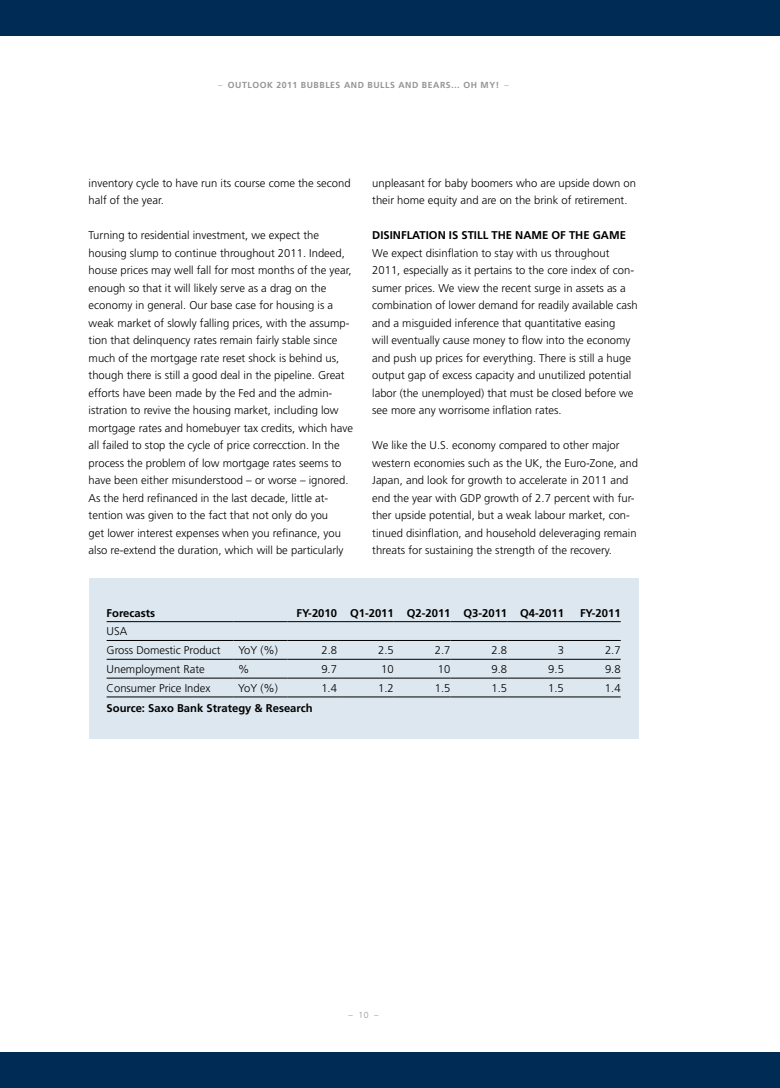
<style>
.page{position:relative;width:780px;height:1088px;background:#fff}
.page>*{position:absolute;margin:0;border:0;box-sizing:border-box;transform-origin:0 0}
.t1{font:300 11.25px/17.5px "Frutiger";color:#000}
.t2{font:700 11.25px "Frutiger";color:#000}
.t3{font:700 8.75px "Frutiger";letter-spacing:.06em;color:#939598}
.t4{font:300 8.75px "Frutiger";color:#939598}
.s1{font-weight:300}
</style>
<div class="page">
<div style="left:0;top:0;width:780px;height:35px;background:#002b54"></div>
<div style="left:0;top:1052px;width:780px;height:36px;background:#002b54"></div>
<div style="left:89px;top:578px;width:549px;height:161px;background:#dde7ef"></div>
<hr style="left:107px;top:621px;width:126px;height:1px;background:#000">
<hr style="left:233px;top:621px;width:54px;height:1px;background:#000">
<hr style="left:287px;top:621px;width:50px;height:1px;background:#000">
<hr style="left:337px;top:621px;width:57px;height:1px;background:#000">
<hr style="left:394px;top:621px;width:56px;height:1px;background:#000">
<hr style="left:450px;top:621px;width:57px;height:1px;background:#000">
<hr style="left:507px;top:621px;width:57px;height:1px;background:#000">
<hr style="left:564px;top:621px;width:56px;height:1px;background:#000">
<hr style="left:107px;top:640px;width:126px;height:1px;background:#000">
<hr style="left:233px;top:640px;width:54px;height:1px;background:#000">
<hr style="left:287px;top:640px;width:50px;height:1px;background:#000">
<hr style="left:337px;top:640px;width:57px;height:1px;background:#000">
<hr style="left:394px;top:640px;width:56px;height:1px;background:#000">
<hr style="left:450px;top:640px;width:57px;height:1px;background:#000">
<hr style="left:507px;top:640px;width:57px;height:1px;background:#000">
<hr style="left:564px;top:640px;width:56px;height:1px;background:#000">
<hr style="left:107px;top:659px;width:126px;height:1px;background:#000">
<hr style="left:233px;top:659px;width:54px;height:1px;background:#000">
<hr style="left:287px;top:659px;width:50px;height:1px;background:#000">
<hr style="left:337px;top:659px;width:57px;height:1px;background:#000">
<hr style="left:394px;top:659px;width:56px;height:1px;background:#000">
<hr style="left:450px;top:659px;width:57px;height:1px;background:#000">
<hr style="left:507px;top:659px;width:57px;height:1px;background:#000">
<hr style="left:564px;top:659px;width:56px;height:1px;background:#000">
<hr style="left:107px;top:678px;width:126px;height:1px;background:#000">
<hr style="left:233px;top:678px;width:54px;height:1px;background:#000">
<hr style="left:287px;top:678px;width:50px;height:1px;background:#000">
<hr style="left:337px;top:678px;width:57px;height:1px;background:#000">
<hr style="left:394px;top:678px;width:56px;height:1px;background:#000">
<hr style="left:450px;top:678px;width:57px;height:1px;background:#000">
<hr style="left:507px;top:678px;width:57px;height:1px;background:#000">
<hr style="left:564px;top:678px;width:56px;height:1px;background:#000">
<hr style="left:107px;top:697px;width:126px;height:1px;background:#000">
<hr style="left:233px;top:697px;width:54px;height:1px;background:#000">
<hr style="left:287px;top:697px;width:50px;height:1px;background:#000">
<hr style="left:337px;top:697px;width:57px;height:1px;background:#000">
<hr style="left:394px;top:697px;width:56px;height:1px;background:#000">
<hr style="left:450px;top:697px;width:57px;height:1px;background:#000">
<hr style="left:507px;top:697px;width:57px;height:1px;background:#000">
<hr style="left:564px;top:697px;width:56px;height:1px;background:#000">
<p class="t3" style="left:218px;top:80px;width:292px"><span class="s1">–</span> OUTLOOK 2011 BUBBLES AND BULLS AND BEARS… OH MY! <span class="s1">–</span></p>
<p class="t1" style="left:89px;top:174px;width:263px">inventory cycle to have run its course come the second half of the year.</p>
<p class="t1" style="left:89px;top:226px;width:266px">Turning to residential investment, we expect the housing slump to continue throughout 2011. Indeed, house prices may well fall for most months of the year, enough so that it will likely serve as a drag on the economy in general. Our base case for housing is a weak market of slowly falling prices, with the assump&shy;tion that delinquency rates remain fairly stable since much of the mortgage rate reset shock is behind us, though there is still a good deal in the pipeline. Great efforts have been made by the Fed and the admin&shy;istration to revive the housing market, including low mortgage rates and homebuyer tax credits, which have all failed to stop the cycle of price correcction. In the process the problem of low mortgage rates seems to have been either misunderstood – or worse – ignored.<br>As the herd refinanced in the last decade, little at&shy;tention was given to the fact that not only do you<br>get lower interest expenses when you refinance, you also re-extend the duration, which will be particularly</p>
<p class="t1" style="left:372px;top:174px;width:265px">unpleasant for baby boomers who are upside down on their home equity and are on the brink of retirement.</p>
<p class="t2" style="left:372px;top:229px;width:255px">DISINFLATION IS STILL THE NAME OF THE GAME</p>
<p class="t1" style="left:372px;top:244px;width:267px">We expect disinflation to stay with us throughout 2011, especially as it pertains to the core index of con&shy;sumer prices. We view the recent surge in assets as a combination of lower demand for readily available cash and a misguided inference that quantitative easing<br>will eventually cause money to flow into the economy and push up prices for everything. There is still a huge output gap of excess capacity and unutilized potential labor (the unemployed) that must be closed before we see more any worrisome inflation rates.</p>
<p class="t1" style="left:372px;top:437px;width:267px">We like the U .S. economy compared to other major western economies such as the UK, the Euro-Zone, and Japan, and look for growth to accelerate in 2011 and end the year with GDP growth of 2.7 percent with fur&shy;ther upside potential, but a weak labour market, con&shy;tinued disinflation, and household deleveraging remain threats for sustaining the strength of the recovery.</p>
<p class="t2" style="left:107px;top:606px;width:50px">FORECASTS</p>
<p class="t2" style="left:296px;top:606px;width:269px">FY-2010 Q1-2011 Q2-2011 Q3-2011 Q4-2011</p>
<p class="t2" style="left:580px;top:606px;width:42px">FY-2011</p>
<p class="t1" style="left:107px;top:622px;width:115px;line-height:18.9px">USA<br>Gross Domestic Product</p>
<p class="t1" style="left:238px;top:642px;width:41px">YoY (%)</p>
<p class="t1" style="left:321px;top:642px;width:17px">2.8</p>
<p class="t1" style="left:378px;top:642px;width:17px">2.5</p>
<p class="t1" style="left:435px;top:642px;width:17px">2.7</p>
<p class="t1" style="left:491px;top:642px;width:17px">2.8</p>
<p class="t1" style="left:557px;top:642px;width:8px">3</p>
<p class="t1" style="left:605px;top:642px;width:17px">2.7</p>
<p class="t1" style="left:107px;top:660px;width:100px">U nemployment Rate</p>
<p class="t1" style="left:238px;top:660px;width:13px">%</p>
<p class="t1" style="left:321px;top:660px;width:17px">9.7</p>
<p class="t1" style="left:381px;top:660px;width:14px">10</p>
<p class="t1" style="left:438px;top:660px;width:14px">10</p>
<p class="t1" style="left:491px;top:660px;width:17px">9.8</p>
<p class="t1" style="left:548px;top:660px;width:17px">9.5</p>
<p class="t1" style="left:605px;top:660px;width:17px">9.8</p>
<p class="t1" style="left:107px;top:679px;width:105px">Consumer Price Index</p>
<p class="t1" style="left:238px;top:679px;width:41px">YoY (%)</p>
<p class="t1" style="left:321px;top:679px;width:17px">1.4</p>
<p class="t1" style="left:378px;top:679px;width:17px">1.2</p>
<p class="t1" style="left:435px;top:679px;width:17px">1.5</p>
<p class="t1" style="left:491px;top:679px;width:17px">1.5</p>
<p class="t1" style="left:548px;top:679px;width:17px">1.5</p>
<p class="t1" style="left:605px;top:679px;width:17px">1.4</p>
<p class="t2" style="left:106px;top:701px;width:207px">SOURCE: SAXO BANK STRATEGY &amp; RESEARCH</p>
<p class="t4" style="left:348px;top:1010px;width:31px">–10–</p>
</div>
